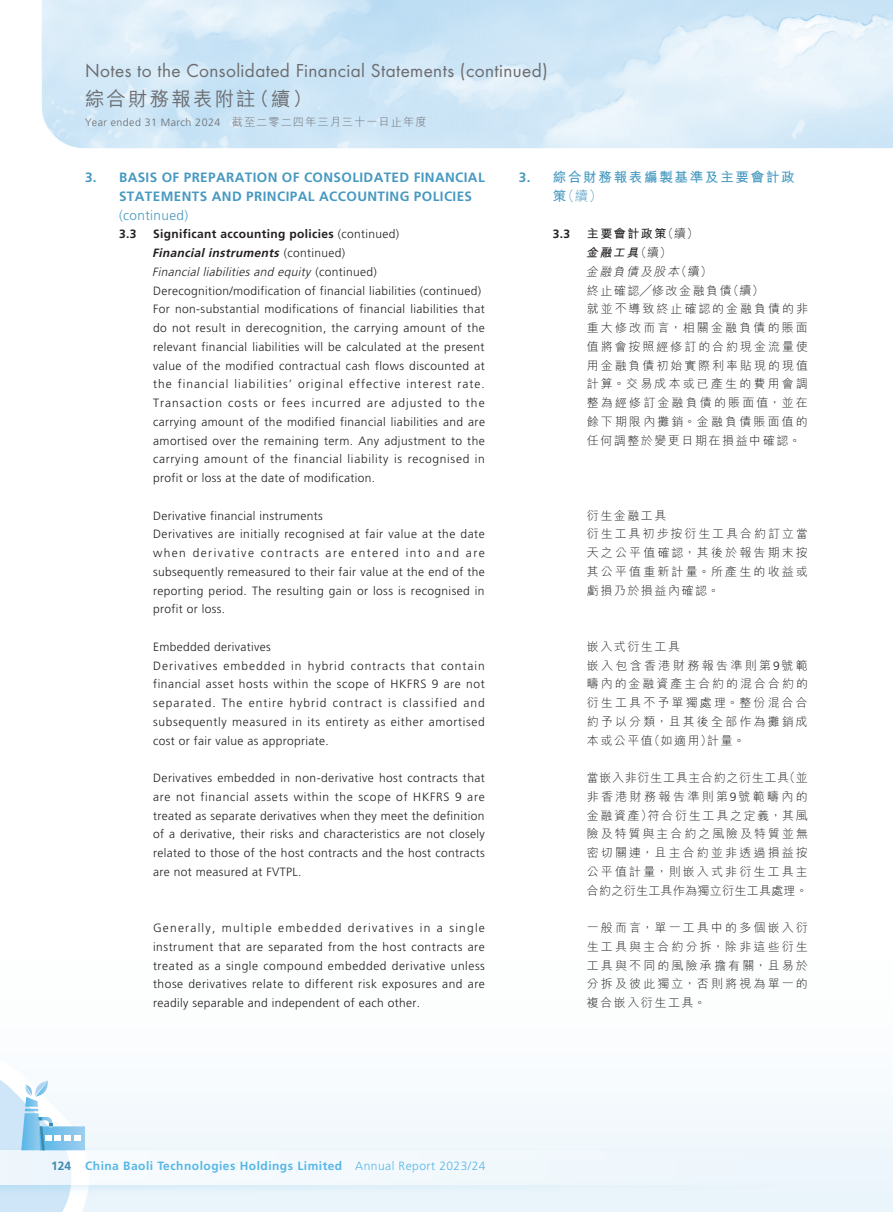
<style>
.page{position:relative;width:893px;height:1212px;background:#fff}
.page>*{position:absolute;margin:0;border:0;box-sizing:border-box;transform-origin:0 0}
.t1{font:19.5px "Futura Boo";letter-spacing:.02em;color:#6c6d70}
.t2{font:500 19.5px "M Hei HK";letter-spacing:.11em;color:#6c6d70}
.t3{font:700 13.5px/18.8px "Frutiger LT Std";letter-spacing:.025em;color:#4799c1}
.t4{font:700 13.5px/18.8px "M Hei HK";letter-spacing:.13em;color:#4799c1}
.t5{font:300 13.5px "Frutiger LT Std";letter-spacing:.03em;color:#4799c1}
.t6{font:300 12px/18.8px "Frutiger LT Std";letter-spacing:.035em;color:#231f20}
.t7{font:300 12px/18.8px "M Hei HK";letter-spacing:.18em;color:#231f20;text-align:justify}
.t8{font:300 12px/18.8px "Frutiger LT Std";letter-spacing:.055em;color:#231f20}
.t9{font:300 12px/18.8px "M Hei HK";letter-spacing:.16em;color:#231f20}
.t10{font:700 12px "Frutiger LT Std";letter-spacing:.04em;color:#56b7e7}
.t11{font:700 12px "Frutiger LT Std";color:#231f20}
.t12{font:300 10.65px "Frutiger LT Std";letter-spacing:.04em;color:#6c6d70}
.s1{font-family:"M Hei HK";font-size:11.25px}
.s2{font-weight:700}
.s3{font-weight:700;font-style:italic}
.s4{font-style:italic}
.s5{font-family:"Frutiger LT Std"}
.s6{font-weight:300}
.s7{color:#408aaf}
</style>
<div class="page">
<div style="left:0;top:1146px;width:816px;height:51px;background:#56b7e7;opacity:.3"></div>
<div style="left:0;top:1150px;width:808px;height:34px;background:#f2f8fc"></div>
<svg style="left:21px;top:1080px;width:64px;height:70px"></svg>
<h1 class="t1" style="left:85px;top:58px;width:464px">Notes to the Consolidated Financial Statements (continued)</h1>
<h1 class="t2" style="left:85px;top:85px;width:229px">綜合財務報表附註（續）</h1>
<p class="t12" style="left:85px;top:116px;width:343px">Year ended 31 March 2024 <span class="s1">截至二零二四年三月三十一日止年度</span></p>
<p class="t3" style="left:119px;top:168px;width:367px;text-indent:-34px">3. BASIS OF PREPARATION OF CONSOLIDATED FINANCIAL<br>STATEMENTS AND PRINCIPAL ACCOUNTING POLICIES</p>
<p class="t5" style="left:119px;top:207px;width:71px">(continued)</p>
<p class="t11" style="left:119px;top:227px;width:19px">3.3</p>
<p class="t6" style="left:152px;top:225px;width:334px"><span class="s2">Significant accounting policies</span> (continued)<br><span class="s3">Financial instruments</span> ( c o n t i n u e d )<br><span class="s4">Financial liabilities and equity</span> ( c o n t i n u e d )<br>Derecognition/modification of financial liabilities (continued)<br>For non-substantial modifications of financial liabilities that do not result in derecognition, the carrying amount of the relevant financial liabilities will be calculated at the present value of the modified contractual cash flows discounted at the financial liabilities’ original effective interest rate.<br>Transaction costs or fees incurred are adjusted to the carrying amount of the modified financial liabilities and are amortised over the remaining term. Any adjustment to the carrying amount of the financial liability is recognised in profit or loss at the date of modification.</p>
<p class="t6" style="left:153px;top:506px;width:333px">Derivative financial instruments<br>Derivatives are initially recognised at fair value at the date when derivative contracts are entered into and are subsequently remeasured to their fair value at the end of the reporting period. The resulting gain or loss is recognised in profit or loss.</p>
<p class="t8" style="left:153px;top:637px;width:333px">Embedded derivatives<br>Derivatives embedded in hybrid contracts that contain financial asset hosts within the scope of HKFRS 9 are not separated. The entire hybrid contract is classified and subsequently measured in its entirety as either amortised cost or fair value as appropriate.</p>
<p class="t6" style="left:153px;top:769px;width:333px;text-align:justify">Derivatives embedded in non-derivative host contracts that are not financial assets within the scope of HKFRS 9 are treated as separate derivatives when they meet the definition of a derivative, their risks and characteristics are not closely related to those of the host contracts and the host contracts are not measured at FVTPL.</p>
<p class="t6" style="left:153px;top:919px;width:333px;text-align:justify">Generally, multiple embedded derivatives in a single instrument that are separated from the host contracts are treated as a single compound embedded derivative unless those derivatives relate to different risk exposures and are readily separable and independent of each other.</p>
<p class="t4" style="left:553px;top:167px;width:243px;text-indent:-34px"><span class="s5">3.</span> 綜合財務報表編製基準及主要會計政策<span class="s6">（續）</span></p>
<p class="t11" style="left:553px;top:227px;width:19px">3.3</p>
<p class="t9" style="left:586px;top:224px;width:224px"><span class="s2">主要會計政策</span>（續）<br><span class="s3">金融工具</span>（續）<br><span class="s4">金融負債及股本</span>（續）<br>終止確認╱修改金融負債（續）<br>就並不導致終止確認的金融負債的非重大修改而言，相關金融負債的賬面值將會按照經修訂的合約現金流量使用金融負債初始實際利率貼現的現值計算。交易成本或已產生的費用會調整為經修訂金融負債的賬面值，並在餘下期限內攤銷。金融負債賬面值的任何調整於變更日期在損益中確認。</p>
<p class="t9" style="left:587px;top:505px;width:223px">衍生金融工具<br>衍生工具初步按衍生工具合約訂立當天之公平值確認，其後於報告期末按其公平值重新計量。所產生的收益或虧損乃於損益內確認。</p>
<p class="t7" style="left:587px;top:637px;width:223px;text-align:left">嵌入式衍生工具<br>嵌入包含香港財務報告準則第<span class="s5">9</span>號範疇內的金融資產主合約的混合合約的衍生工具不予單獨處理。整份混合合約予以分類，且其後全部作為攤銷成本或公平值（如適用）計量。</p>
<p class="t7" style="left:587px;top:768px;width:223px">當嵌入非衍生工具主合約之衍生工具（並非香港財務報告準則第<span class="s5">9</span>號範疇內的金融資產）符合衍生工具之定義，其風險及特質與主合約之風險及特質並無密切關連，且主合約並非透過損益按公平值計量，則嵌入式非衍生工具主合約之衍生工具作為獨立衍生工具處理。</p>
<p class="t7" style="left:587px;top:918px;width:223px">一般而言，單一工具中的多個嵌入衍生工具與主合約分拆，除非這些衍生工具與不同的風險承擔有關，且易於分拆及彼此獨立，否則將視為單一的複合嵌入衍生工具。</p>
<p class="t10" style="left:51px;top:1159px;width:436px"><span class="s7">124</span> China Baoli Technologies Holdings Limited <span class="s6">Annual Report 2023/24</span></p>
</div>
